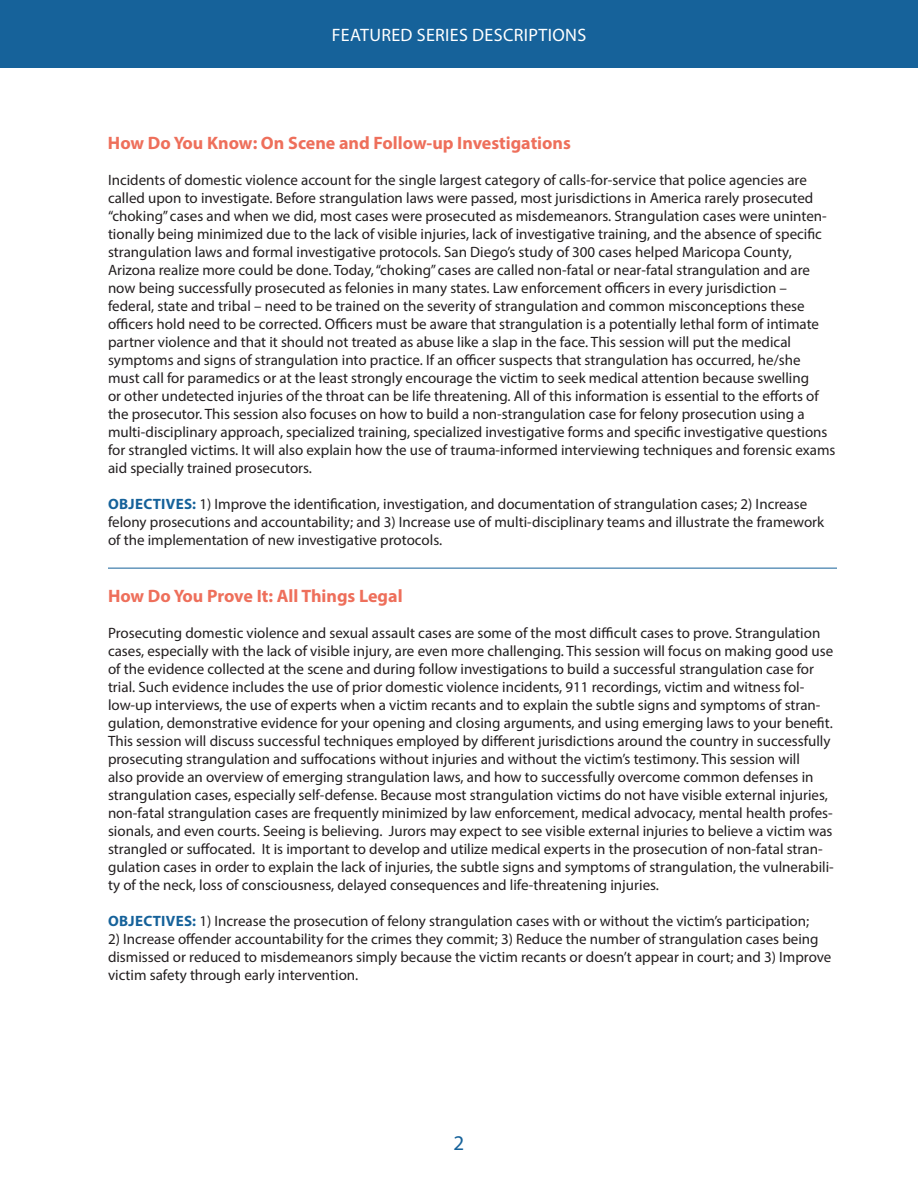
<style>
.page{position:relative;width:918px;height:1188px;background:#fff}
.page>*{position:absolute;margin:0;border:0;box-sizing:border-box;transform-origin:0 0}
.t1{font:21px "Myriad Pro";color:#16629a}
.t2{font:700 18px "Myriad Pro";color:#ee6f5b}
.t3{font:18px "Myriad Pro";letter-spacing:.02em;color:#fff}
.t4{font:15px/18px "Myriad Pro";color:#231f20}
.s1{font-weight:700;color:#16629a}
</style>
<div class="page">
<div style="left:0;top:0;width:918px;height:68px;background:#16629a"></div>
<hr style="left:108px;top:568px;width:729px;height:1px;background:#16629a">
<p class="t3" style="left:332px;top:23px;width:256px">FEATURED SERIES DESCRIPTIONS</p>
<p class="t2" style="left:108px;top:131px;width:464px">How Do You Know: On Scene and Follow-up Investigations</p>
<p class="t4" style="left:108px;top:170px;width:729px">Incidents of domestic violence account for the single largest category of calls-for-service that police agencies are called upon to investigate. Before strangulation laws were passed, most jurisdictions in America rarely prosecuted “choking” cases and when we did, most cases were prosecuted as misdemeanors. Strangulation cases were uninten&shy;tionally being minimized due to the lack of visible injuries, lack of investigative training, and the absence of specific strangulation laws and formal investigative protocols. San Diego’s study of 300 cases helped Maricopa County, Arizona realize more could be done. Today, “choking” cases are called non-fatal or near-fatal strangulation and are now being successfully prosecuted as felonies in many states. Law enforcement officers in every jurisdiction – federal, state and tribal – need to be trained on the severity of strangulation and common misconceptions these officers hold need to be corrected. Officers must be aware that strangulation is a potentially lethal form of intimate partner violence and that it should not treated as abuse like a slap in the face. This session will put the medical symptoms and signs of strangulation into practice. If an officer suspects that strangulation has occurred, he/she must call for paramedics or at the least strongly encourage the victim to seek medical attention because swelling<br>or other undetected injuries of the throat can be life threatening. All of this information is essential to the efforts of the prosecutor. This session also focuses on how to build a non-strangulation case for felony prosecution using a multi-disciplinary approach, specialized training, specialized investigative forms and specific investigative questions for strangled victims. It will also explain how the use of trauma-informed interviewing techniques and forensic exams aid specially trained prosecutors.</p>
<p class="t4" style="left:108px;top:494px;width:718px"><span class="s1">OBJECTIVES:</span> 1) Improve the identification, investigation, and documentation of strangulation cases; 2) Increase felony prosecutions and accountability; and 3) Increase use of multi-disciplinary teams and illustrate the framework of the implementation of new investigative protocols.</p>
<p class="t2" style="left:108px;top:584px;width:296px">How Do You Prove It: All Things Legal</p>
<p class="t4" style="left:108px;top:624px;width:727px">Prosecuting domestic violence and sexual assault cases are some of the most difficult cases to prove. Strangulation cases, especially with the lack of visible injury, are even more challenging. This session will focus on making good use of the evidence collected at the scene and during follow investigations to build a successful strangulation case for trial. Such evidence includes the use of prior domestic violence incidents, 911 recordings, victim and witness fol&shy;low-up interviews, the use of experts when a victim recants and to explain the subtle signs and symptoms of stran&shy;gulation, demonstrative evidence for your opening and closing arguments, and using emerging laws to your benefit.<br>This session will discuss successful techniques employed by different jurisdictions around the country in successfully prosecuting strangulation and suffocations without injuries and without the victim’s testimony. This session will<br>also provide an overview of emerging strangulation laws, and how to successfully overcome common defenses in strangulation cases, especially self-defense. Because most strangulation victims do not have visible external injuries, non-fatal strangulation cases are frequently minimized by law enforcement, medical advocacy, mental health profes&shy;sionals, and even courts. Seeing is believing. Jurors may expect to see visible external injuries to believe a victim was strangled or suffocated. It is important to develop and utilize medical experts in the prosecution of non-fatal stran&shy;gulation cases in order to explain the lack of injuries, the subtle signs and symptoms of strangulation, the vulnerabili&shy;ty of the neck, loss of consciousness, delayed consequences and life-threatening injuries.</p>
<p class="t4" style="left:108px;top:912px;width:703px"><span class="s1">OBJECTIVES:</span> 1) Increase the prosecution of felony strangulation cases with or without the victim’s participation;</p>
<p class="t4" style="left:108px;top:930px;width:725px">2) Increase offender accountability for the crimes they commit; 3) Reduce the number of strangulation cases being dismissed or reduced to misdemeanors simply because the victim recants or doesn’t appear in court; and 3) Improve victim safety through early intervention.</p>
<h1 class="t1" style="left:454px;top:1130px;width:12px">2</h1>
</div>
